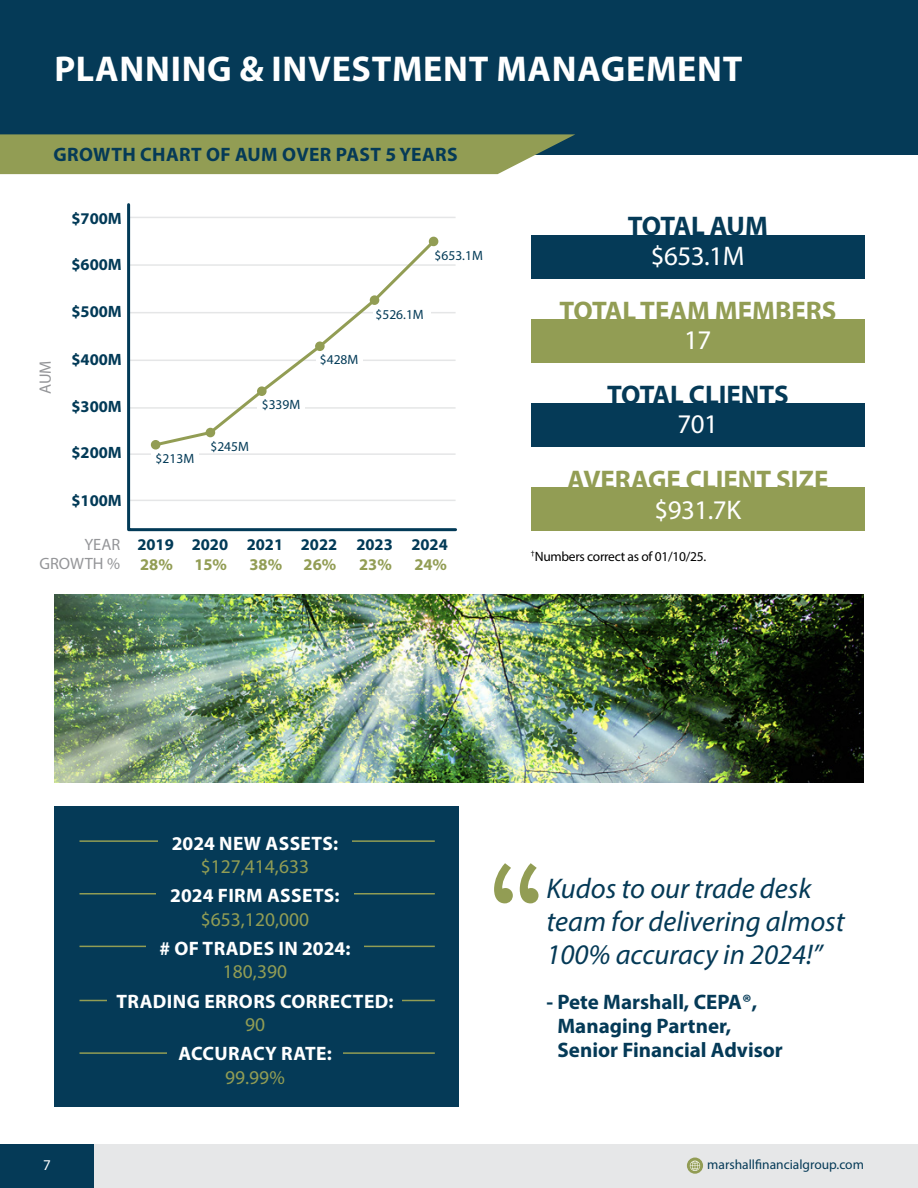
<style>
.page{position:relative;width:918px;height:1188px;background:#fff}
.page>*{position:absolute;margin:0;border:0;box-sizing:border-box;transform-origin:0 0}
.t1{font:150px "Draft D";color:#929d54}
.t2{font:700 36px "Myriad Pro";letter-spacing:.02em;color:#fff}
.t3{font:italic 28.5px/33px "Myriad Pro";color:#053a57}
.t4{font:700 27px "Myriad Pro";color:#929d54}
.t5{font:27px "Myriad Pro";letter-spacing:-.02em;color:#fff}
.t6{font:700 27px "Myriad Pro";letter-spacing:-.005em;color:#053a57}
.t7{font:700 27px "Myriad Pro";letter-spacing:-.03em;color:#053a57}
.t8{font:700 21px/24px "Myriad Pro";color:#053a57}
.t9{font:700 19.5px "Myriad Pro";letter-spacing:.02em;color:#fff}
.t10{font:19.5px "Myriad Pro";color:#929d54}
.t11{font:700 19.5px "Myriad Pro";letter-spacing:.02em;color:#053a57}
.t12{font:700 16.5px "Myriad Pro";color:#023a57}
.t13{font:700 16.5px "Myriad Pro";color:#929d54}
.t14{font:16.5px/19.6px "Myriad Pro";color:#949598;text-align:right}
.t15{font:15px "Myriad Pro";color:#fff}
.t16{font:13.5px "Myriad Pro";color:#023a57}
.t17{font:13.5px "Myriad Pro";letter-spacing:-.02em;color:#000}
.t18{font:13.5px "Myriad Pro";color:#053a57}
</style>
<div class="page">
<div style="left:43px;top:1144px;width:875px;height:44px;background:#e6e7e8"></div>
<div style="left:0;top:1144px;width:94px;height:44px;background:#053a57"></div>
<svg style="left:687px;top:1158px;width:16px;height:16px"></svg>
<svg style="left:690px;top:1161px;width:10px;height:10px"></svg>
<div style="left:0;top:0;width:918px;height:154px;background:#053a57"></div>
<div style="left:54px;top:807px;width:405px;height:300px;background:#053a57"></div>
<hr style="left:80px;top:840px;width:355px;height:2px;background:#929d54">
<hr style="left:80px;top:893px;width:355px;height:2px;background:#929d54">
<hr style="left:80px;top:946px;width:355px;height:1px;background:#929d54">
<hr style="left:80px;top:1000px;width:355px;height:1px;background:#929d54">
<hr style="left:80px;top:1052px;width:355px;height:2px;background:#929d54">
<div style="left:158px;top:831px;width:194px;height:23px;background:#053a57"></div>
<div style="left:156px;top:884px;width:198px;height:23px;background:#053a57"></div>
<div style="left:146px;top:937px;width:218px;height:22px;background:#053a57"></div>
<div style="left:108px;top:991px;width:294px;height:23px;background:#053a57"></div>
<div style="left:167px;top:1043px;width:176px;height:23px;background:#053a57"></div>
<svg style="left:0;top:134px;width:575px;height:40px;background:#939e5c"></svg>
<div style="left:531px;top:235px;width:334px;height:43px;background:#053a57"></div>
<div style="left:531px;top:319px;width:334px;height:43px;background:#929d54"></div>
<div style="left:531px;top:404px;width:334px;height:43px;background:#053a57"></div>
<div style="left:531px;top:488px;width:334px;height:43px;background:#929d54"></div>
<svg style="left:127px;top:203px;width:330px;height:329px"></svg>
<svg style="left:151px;top:440px;width:9px;height:10px"></svg>
<div style="left:151px;top:451px;width:48px;height:22px;background:#fff"></div>
<svg style="left:152px;top:237px;width:286px;height:211px"></svg>
<img style="left:54px;top:594px;width:810px;height:189px">
<h2 class="t2" style="left:54px;top:45px;width:690px">PLANNING &amp; INVESTMENT MANAGEMENT</h2>
<p class="t11" style="left:53px;top:142px;width:406px">GROWTH CHART OF AUM OVER PAST 5 YEARS</p>
<p class="t12" style="left:71px;top:207px;width:52px">$700M</p>
<p class="t12" style="left:71px;top:254px;width:52px">$600M</p>
<p class="t14" style="left:35px;top:394px;width:35px;rotate:-90deg">AUM</p>
<p class="t12" style="left:71px;top:301px;width:52px">$500M</p>
<p class="t12" style="left:71px;top:349px;width:52px">$400M</p>
<p class="t12" style="left:71px;top:395px;width:52px">$300M</p>
<p class="t12" style="left:71px;top:442px;width:52px">$200M</p>
<p class="t12" style="left:71px;top:490px;width:52px">$100M</p>
<p class="t14" style="left:40px;top:534px;width:82px">YEAR<br>GROWTH %</p>
<p class="t16" style="left:156px;top:451px;width:40px">$213M</p>
<p class="t16" style="left:210px;top:438px;width:40px">$245M</p>
<p class="t16" style="left:262px;top:396px;width:40px">$339M</p>
<p class="t16" style="left:435px;top:247px;width:50px">$653.1M</p>
<p class="t16" style="left:320px;top:351px;width:40px">$428M</p>
<p class="t16" style="left:376px;top:306px;width:50px">$526.1M</p>
<p class="t12" style="left:137px;top:534px;width:312px">2019 2020 2021 2022 2023 2024</p>
<p class="t13" style="left:140px;top:553px;width:34px">28%</p>
<p class="t13" style="left:194px;top:553px;width:34px">15%</p>
<p class="t13" style="left:249px;top:553px;width:34px">38%</p>
<p class="t13" style="left:304px;top:553px;width:34px">26%</p>
<p class="t13" style="left:359px;top:553px;width:34px">23%</p>
<p class="t13" style="left:414px;top:553px;width:34px">24%</p>
<h3 class="t7" style="left:628px;top:208px;width:141px">TOTAL AUM</h3>
<h3 class="t5" style="left:651px;top:239px;width:95px">$653.1M</h3>
<h3 class="t4" style="left:559px;top:293px;width:278px">TOTAL TEAM MEMBERS</h3>
<h3 class="t5" style="left:684px;top:323px;width:29px">17</h3>
<h3 class="t6" style="left:607px;top:377px;width:183px">TOTAL CLIENTS</h3>
<h3 class="t5" style="left:678px;top:408px;width:42px">701</h3>
<h3 class="t4" style="left:567px;top:462px;width:263px">AVERAGE CLIENT SIZE</h3>
<h3 class="t5" style="left:654px;top:493px;width:88px">$931.7K</h3>
<p class="t17" style="left:531px;top:548px;width:177px"><sup>†</sup>Numbers correct as of 01/10/25.</p>
<p class="t9" style="left:172px;top:830px;width:168px">2024 NEW ASSETS:</p>
<p class="t10" style="left:201px;top:854px;width:110px">$127,414,633</p>
<p class="t9" style="left:170px;top:883px;width:171px">2024 FIRM ASSETS:</p>
<p class="t10" style="left:201px;top:907px;width:110px">$653,120,000</p>
<p class="t9" style="left:160px;top:936px;width:192px"># OF TRADES IN 2024:</p>
<p class="t10" style="left:223px;top:960px;width:66px">180,390</p>
<p class="t9" style="left:117px;top:988px;width:279px">TRADING ERRORS CORRECTED:</p>
<p class="t10" style="left:245px;top:1012px;width:22px">90</p>
<p class="t9" style="left:179px;top:1041px;width:155px">ACCURACY RATE:</p>
<p class="t10" style="left:225px;top:1065px;width:61px">99.99%</p>
<h1 class="t1" style="left:486px;top:829px;width:62px">“</h1>
<h3 class="t3" style="left:546px;top:871px;width:300px">Kudos to our trade desk team for delivering almost<br>100% accuracy in 2024!”</h3>
<p class="t8" style="left:557px;top:989px;width:227px;text-indent:-11px">- Pete Marshall, CEPA®,<br>Managing Partner,<br>Senior Financial Advisor</p>
<p class="t15" style="left:43px;top:1156px;width:9px">7</p>
<p class="t18" style="left:707px;top:1157px;width:158px">marshallfinancialgroup.com</p>
</div>
